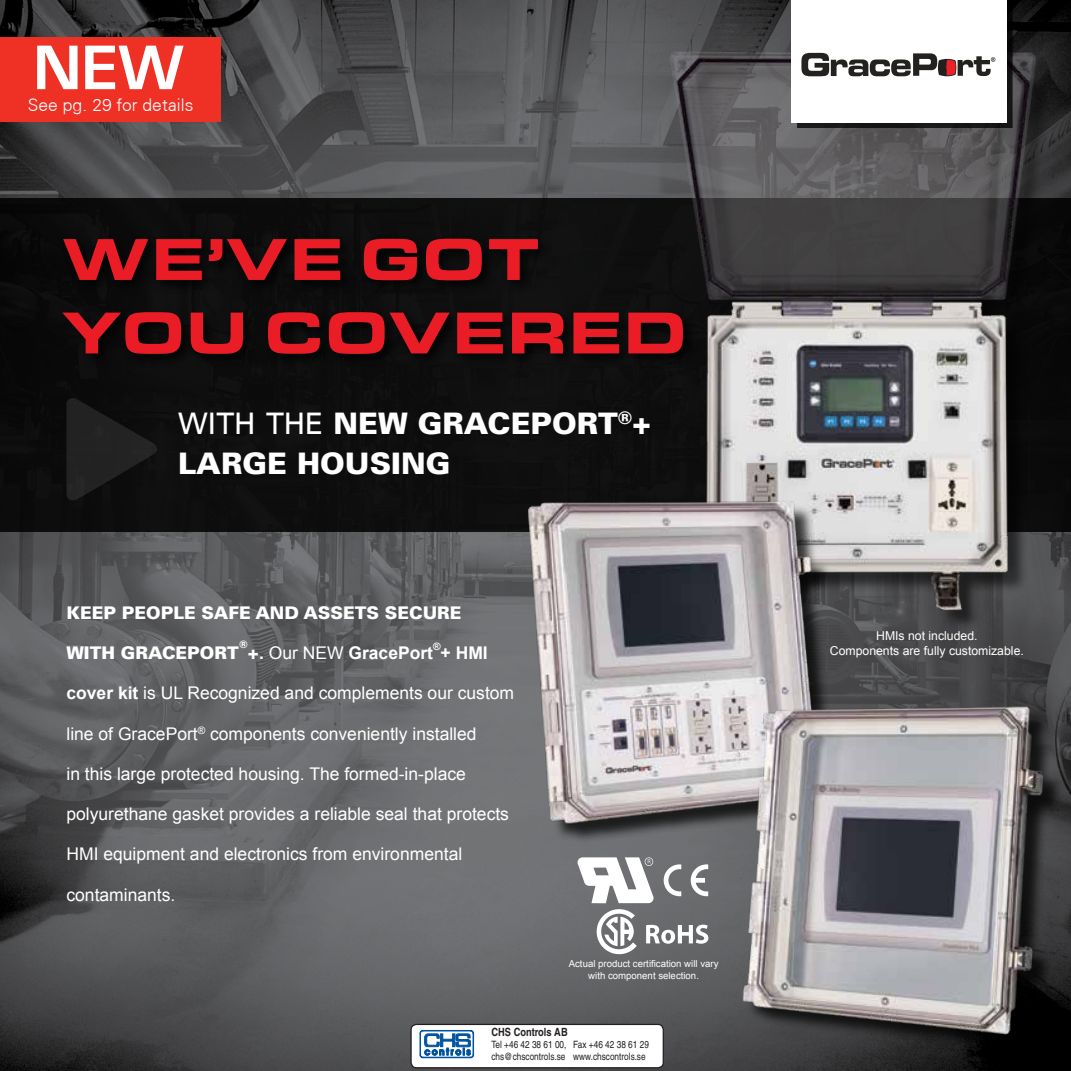
<style>
.page{position:relative;width:1071px;height:1071px;background:#fff}
.page>*{position:absolute;margin:0;border:0;box-sizing:border-box;transform-origin:0 0}
.t1{font:900 61.25px/73.5px "Eurostile Ext";color:#ea1d27}
.t2{font:900 29.75px/40.2px "Univers LT";color:#fff}
.t3{font:17.5px "Arial";color:#fff}
.t4{font:900 17.5px "Univers LT";color:#fff}
.t5{font:700 17.5px "Arial";color:#fff}
.t6{font:300 17.5px "Univers CE";color:#fff}
.t7{font:12.25px/14.7px "Arial";color:#fff;text-align:center}
.t8{font:700 condensed 11.38px "Helvetica";color:#231f20}
.t9{font:condensed 10.15px/12.1px "Helvetica";color:#231f20}
.t10{font:900 10.15px "Univers LT";color:#fff}
.t11{font:700 10.15px "Arial";color:#fff}
.t12{font:9.62px/11.5px "Arial";color:#fff;text-align:center}
.s1{font-weight:400}
.s2{font-weight:700}
.s3{font-family:"Univers LT";font-weight:900}
</style>
<div class="page">
<img style="left:0;top:0;width:1071px;height:1071px">
<div style="left:0;top:198px;width:1071px;height:334px;background:#0d0e0e"></div>
<div style="left:0;top:37px;width:221px;height:84px;background:#ee3124"></div>
<svg style="left:37px;top:46px;width:147px;height:43px"></svg>
<img style="left:647px;top:31px;width:424px;height:626px">
<div style="left:532px;top:504px;width:315px;height:340px;background:#000;opacity:.75"></div>
<img style="left:520px;top:493px;width:314px;height:341px">
<div style="left:746px;top:709px;width:318px;height:345px;background:#000;opacity:.75"></div>
<img style="left:736px;top:700px;width:314px;height:338px">
<div style="left:797px;top:0;width:215px;height:128px;background:#000;opacity:.75"></div>
<div style="left:792px;top:0;width:215px;height:122px;background:#fff"></div>
<svg style="left:801px;top:53px;width:194px;height:23px"></svg>
<div style="left:59px;top:234px;width:639px;height:135px;background:#0b0b0c"></div>
<svg style="left:578px;top:857px;width:76px;height:46px"></svg>
<svg style="left:691px;top:864px;width:17px;height:32px"></svg>
<svg style="left:664px;top:864px;width:17px;height:32px"></svg>
<svg style="left:646px;top:925px;width:62px;height:19px"></svg>
<svg style="left:597px;top:909px;width:40px;height:45px"></svg>
<svg style="left:66px;top:398px;width:91px;height:102px"></svg>
<svg style="left:410px;top:1023px;width:255px;height:45px"></svg>
<p class="t6" style="left:28px;top:95px;width:167px">See pg. 29 for details</p>
<h1 class="t1" style="left:62px;top:223px;width:628px">WE’VE GOT<br>YOU COVERED</h1>
<h2 class="t2" style="left:178px;top:403px;width:475px"><span class="s1">WITH THE</span> NEW GRACEPORT<sup>®</sup>+<br>LARGE HOUSING</h2>
<p class="t4" style="left:66px;top:602px;width:397px">KEEP PEOPLE SAFE AND ASSETS SECURE</p>
<p class="t4" style="left:66px;top:642px;width:174px">WITH GRACEPORT</p>
<p class="t10" style="left:239px;top:638px;width:10px">®</p>
<p class="t11" style="left:433px;top:639px;width:9px">®</p>
<p class="t3" style="left:66px;top:682px;width:449px"><span class="s2">cover kit</span> is UL Recognized and complements our custom</p>
<p class="t3" style="left:66px;top:722px;width:412px">line of GracePort<sup>®</sup> components conveniently installed</p>
<p class="t3" style="left:66px;top:762px;width:401px">in this large protected housing. The formed-in-place</p>
<p class="t3" style="left:66px;top:802px;width:444px">polyurethane gasket provides a reliable seal that protects</p>
<p class="t3" style="left:66px;top:843px;width:397px">HMI equipment and electronics from environmental</p>
<p class="t3" style="left:66px;top:883px;width:110px">contaminants.</p>
<p class="t5" style="left:247px;top:641px;width:242px"><span class="s3">+</span>. <span class="s1">Our NEW</span> GracePort + HMI</p>
<p class="t12" style="left:569px;top:958px;width:151px">Actual product certification will vary with component selection.</p>
<p class="t8" style="left:491px;top:1025px;width:78px">CHS Controls AB</p>
<p class="t9" style="left:491px;top:1039px;width:159px">Tel +46 42 38 61 00, Fax +46 42 38 61 29 chs@chscontrols.se www.chscontrols.se</p>
<p class="t7" style="left:830px;top:629px;width:196px">HMIs not included.<br>Components are fully customizable.</p>
</div>
